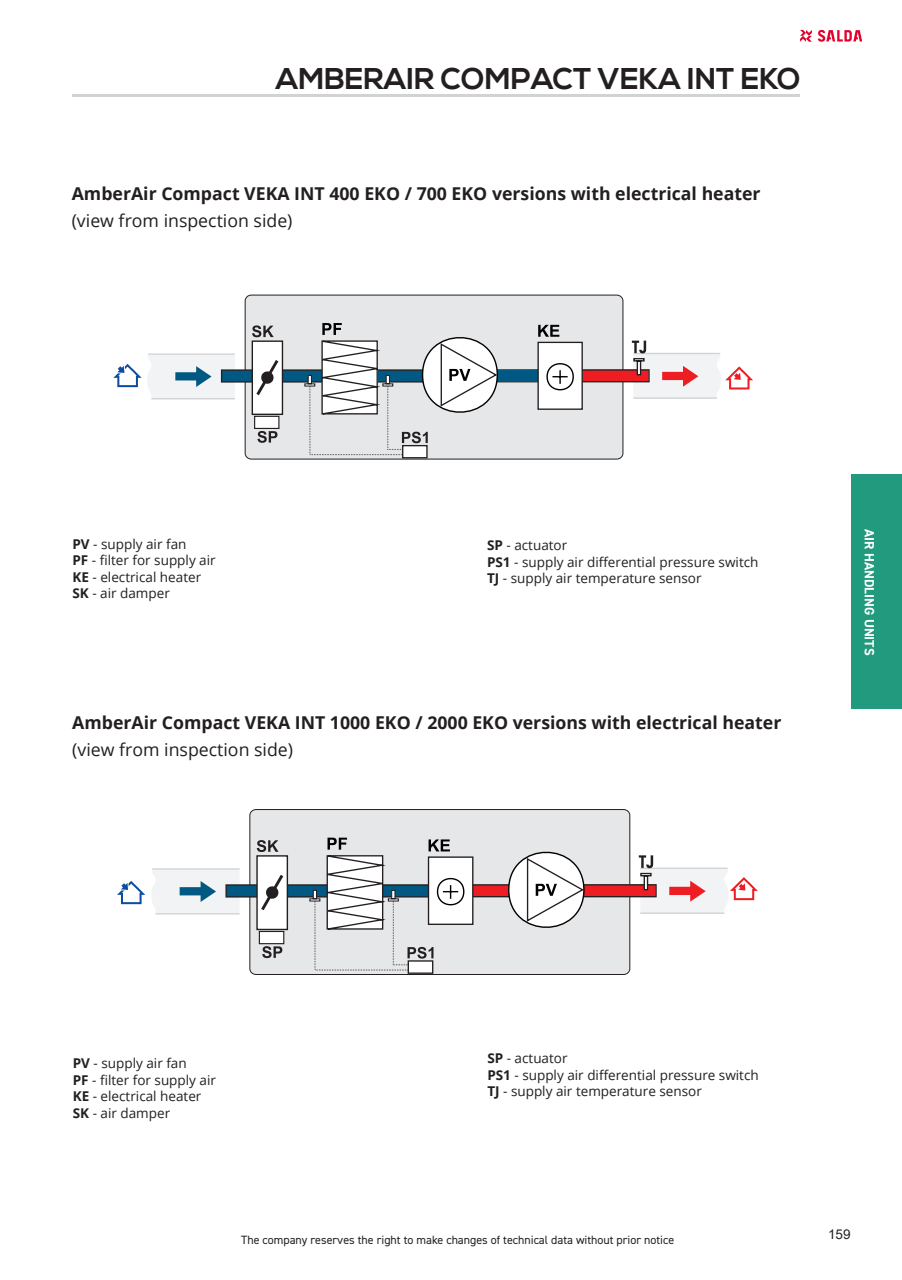
<style>
.page{position:relative;width:902px;height:1280px;background:#fff}
.page>*{position:absolute;margin:0;border:0;box-sizing:border-box;transform-origin:0 0}
.Head{font:700 30px "Nexa";color:#231f20}
.t1{font:700 17.7px/27px "Open Sans";color:#231f20}
.t2{font:13.5px "Open Sans";color:#231f20}
.t3{font:700 13.5px "DIN2014";color:#fff}
.t4{font:13.5px "Arial";color:#231f20}
.t5{font:12px "DIN2014";color:#231f20}
.s1{font-weight:400}
.s2{font-weight:700}
</style>
<div class="page">
<div style="left:851px;top:475px;width:50px;height:234px;background:#229a7d"></div>
<hr style="left:72px;top:95px;width:728px;height:2px;background:#d1d2d4">
<svg style="left:800px;top:30px;width:11px;height:12px"></svg>
<svg style="left:817px;top:30px;width:45px;height:12px"></svg>
<div style="left:245px;top:295px;width:378px;height:164px;background:#e6e7e9;border-radius:6px"></div>
<div style="left:245px;top:295px;width:378px;height:164px;border:1px solid #231f20;border-radius:6px"></div>
<div style="left:402px;top:445px;width:25px;height:13px;background:#fff;border:1px solid #231f20"></div>
<svg style="left:113px;top:323px;width:640px;height:132px"></svg>
<div style="left:250px;top:809px;width:379px;height:165px;background:#e6e7e9;border-radius:6px"></div>
<div style="left:249px;top:809px;width:381px;height:165px;border:1px solid #231f20;border-radius:6px"></div>
<div style="left:407px;top:960px;width:26px;height:14px;background:#fff;border:1px solid #231f20"></div>
<svg style="left:117px;top:838px;width:640px;height:132px"></svg>
<p class="Head" style="left:276px;top:61px;width:526px">AMBERAIR COMPACT VEKA INT EKO</p>
<p class="t1" style="left:72px;top:179px;width:690px">AmberAir Compact VEKA INT 400 EKO / 700 EKO versions with electrical heater <span class="s1">(view from inspection side)</span></p>
<p class="t2" style="left:72px;top:534px;width:115px"><span class="s2">PV</span> - supply air fan</p>
<p class="t2" style="left:72px;top:551px;width:145px"><span class="s2">PF</span> - filter for supply air</p>
<p class="t2" style="left:72px;top:567px;width:130px"><span class="s2">KE</span> - electrical heater</p>
<p class="t2" style="left:72px;top:584px;width:99px"><span class="s2">SK</span> - air damper</p>
<p class="t2" style="left:487px;top:536px;width:82px"><span class="s2">SP</span> - actuator</p>
<p class="t2" style="left:487px;top:553px;width:273px"><span class="s2">PS1</span> - supply air differential pressure switch</p>
<p class="t2" style="left:487px;top:569px;width:216px"><span class="s2">TJ</span> - supply air temperature sensor</p>
<p class="t1" style="left:72px;top:709px;width:710px">AmberAir Compact VEKA INT 1000 EKO / 2000 EKO versions with electrical heater <span class="s1">(view from inspection side)</span></p>
<p class="t3" style="left:878px;top:529px;width:128px;rotate:90deg">AIR HANDLING UNITS</p>
<p class="t2" style="left:73px;top:1054px;width:115px"><span class="s2">PV</span> - supply air fan</p>
<p class="t2" style="left:73px;top:1071px;width:145px"><span class="s2">PF</span> - filter for supply air</p>
<p class="t2" style="left:73px;top:1087px;width:130px"><span class="s2">KE</span> - electrical heater</p>
<p class="t2" style="left:73px;top:1104px;width:99px"><span class="s2">SK</span> - air damper</p>
<p class="t2" style="left:487px;top:1049px;width:82px"><span class="s2">SP</span> - actuator</p>
<p class="t2" style="left:487px;top:1066px;width:273px"><span class="s2">PS1</span> - supply air differential pressure switch</p>
<p class="t2" style="left:487px;top:1082px;width:216px"><span class="s2">TJ</span> - supply air temperature sensor</p>
<p class="t5" style="left:241px;top:1232px;width:434px">The company reserves the right to make changes of technical data without prior notice</p>
<p class="t4" style="left:828px;top:1225px;width:24px">159</p>
</div>
